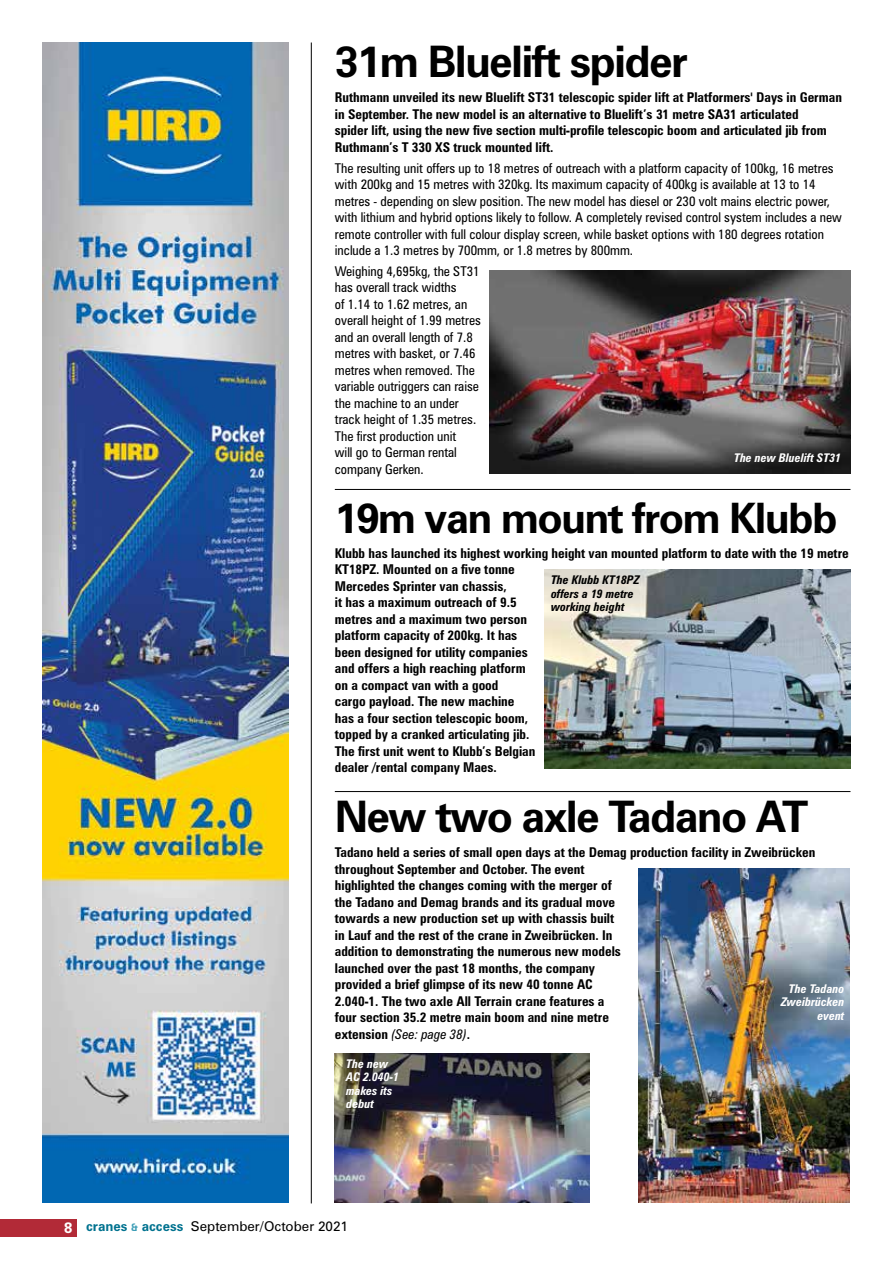
<style>
.page{position:relative;width:893px;height:1263px;background:#fff}
.page>*{position:absolute;margin:0;border:0;box-sizing:border-box;transform-origin:0 0}
.t1{font:700 43.5px "Zurich BT";letter-spacing:-.04em;color:#000}
.t2{font:700 42px "Zurich BT";letter-spacing:-.04em;color:#000}
.t3{font:700 condensed 13.5px/16.5px "Zurich BT";color:#000}
.t4{font:condensed 13.5px/16.5px "Zurich BT";color:#000}
.t5{font:13.5px "Zurich BT";color:#000}
.t6{font:italic 700 condensed 12px/13.5px "Zurich BT";color:#fff}
.t7{font:italic 700 condensed 12px/13.5px "Zurich BT";color:#000}
.s1{font-weight:400;font-style:italic}
.s2{font-weight:700;font-size:15px;color:#fff}
.s3{font-weight:700;color:#00728f}
.s4{font-weight:700;font-size:10.5px;color:#3c9db6}
</style>
<div class="page">
<div style="left:0;top:1219px;width:76px;height:17px;background:#b22a37"></div>
<hr style="left:311px;top:43px;width:1px;height:1160px;background:#000">
<img style="left:489px;top:271px;width:361px;height:202px">
<hr style="left:335px;top:489px;width:515px;height:1px;background:#000">
<hr style="left:335px;top:791px;width:515px;height:1px;background:#000">
<img style="left:544px;top:570px;width:306px;height:198px">
<img style="left:639px;top:868px;width:210px;height:334px">
<img style="left:335px;top:1053px;width:254px;height:149px">
<img style="left:42px;top:43px;width:247px;height:1159px">
<h1 class="t1" style="left:335px;top:35px;width:355px">31m Bluelift spider</h1>
<p class="t3" style="left:335px;top:89px;width:509px">Ruthmann unveiled its new Bluelift ST31 telescopic spider lift at Platformers' Days in German in September. The new model is an alternative to Bluelift’s 31 metre SA31 articulated<br>spider lift, using the new five section multi-profile telescopic boom and articulated jib from Ruthmann’s T 330 XS truck mounted lift.</p>
<p class="t4" style="left:335px;top:160px;width:508px">The resulting unit offers up to 18 metres of outreach with a platform capacity of 100kg, 16 metres with 200kg and 15 metres with 320kg. Its maximum capacity of 400kg is available at 13 to 14 metres - depending on slew position. The new model has diesel or 230 volt mains electric power, with lithium and hybrid options likely to follow. A completely revised control system includes a new remote controller with full colour display screen, while basket options with 180 degrees rotation include a 1.3 metres by 700mm, or 1.8 metres by 800mm.</p>
<p class="t4" style="left:335px;top:263px;width:148px">Weighing 4,695kg, the ST31 has overall track widths<br>of 1.14 to 1.62 metres, an overall height of 1.99 metres and an overall length of 7.8 metres with basket, or 7.46 metres when removed. The variable outriggers can raise the machine to an under track height of 1.35 metres.<br>The first production unit<br>will go to German rental company Gerken.</p>
<h2 class="t2" style="left:335px;top:492px;width:504px">19m van mount from Klubb</h2>
<p class="t3" style="left:335px;top:544px;width:515px">Klubb has launched its highest working height van mounted platform to date with the 19 metre KT18PZ. Mounted on a five tonne<br>Mercedes Sprinter van chassis,<br>it has a maximum outreach of 9.5<br>metres and a maximum two person<br>platform capacity of 200kg. It has<br>been designed for utility companies<br>and offers a high reaching platform<br>on a compact van with a good<br>cargo payload. The new machine<br>has a four section telescopic boom,<br>topped by a cranked articulating jib.<br>The first unit went to Klubb’s Belgian<br>dealer /rental company Maes.</p>
<h1 class="t1" style="left:335px;top:790px;width:475px">New two axle Tadano AT</h1>
<p class="t3" style="left:335px;top:844px;width:482px">Tadano held a series of small open days at the Demag production facility in Zweibrücken throughout September and October. The event<br>highlighted the changes coming with the merger of<br>the Tadano and Demag brands and its gradual move<br>towards a new production set up with chassis built<br>in Lauf and the rest of the crane in Zweibrücken. In<br>addition to demonstrating the numerous new models<br>launched over the past 18 months, the company<br>provided a brief glimpse of its new 40 tonne AC<br>2.040-1. The two axle All Terrain crane features a<br>four section 35.2 metre main boom and nine metre<br>extension <span class="s1">(See: page 38)</span>.</p>
<p class="t6" style="left:734px;top:451px;width:109px">The new Bluelift ST31</p>
<p class="t7" style="left:551px;top:573px;width:90px">The Klubb KT18PZ offers a 19 metre working height</p>
<p class="t6" style="left:781px;top:982px;width:65px;text-align:right">The Tadano<br>Zweibrücken event</p>
<p class="t6" style="left:346px;top:1057px;width:54px">The new<br>AC 2.040-1 makes its debut</p>
<p class="t5" style="left:64px;top:1218px;width:285px"><span class="s2">8</span> <span class="s3">cranes</span> <span class="s4">&amp;</span> <span class="s3">access</span> September/October 2021</p>
</div>
